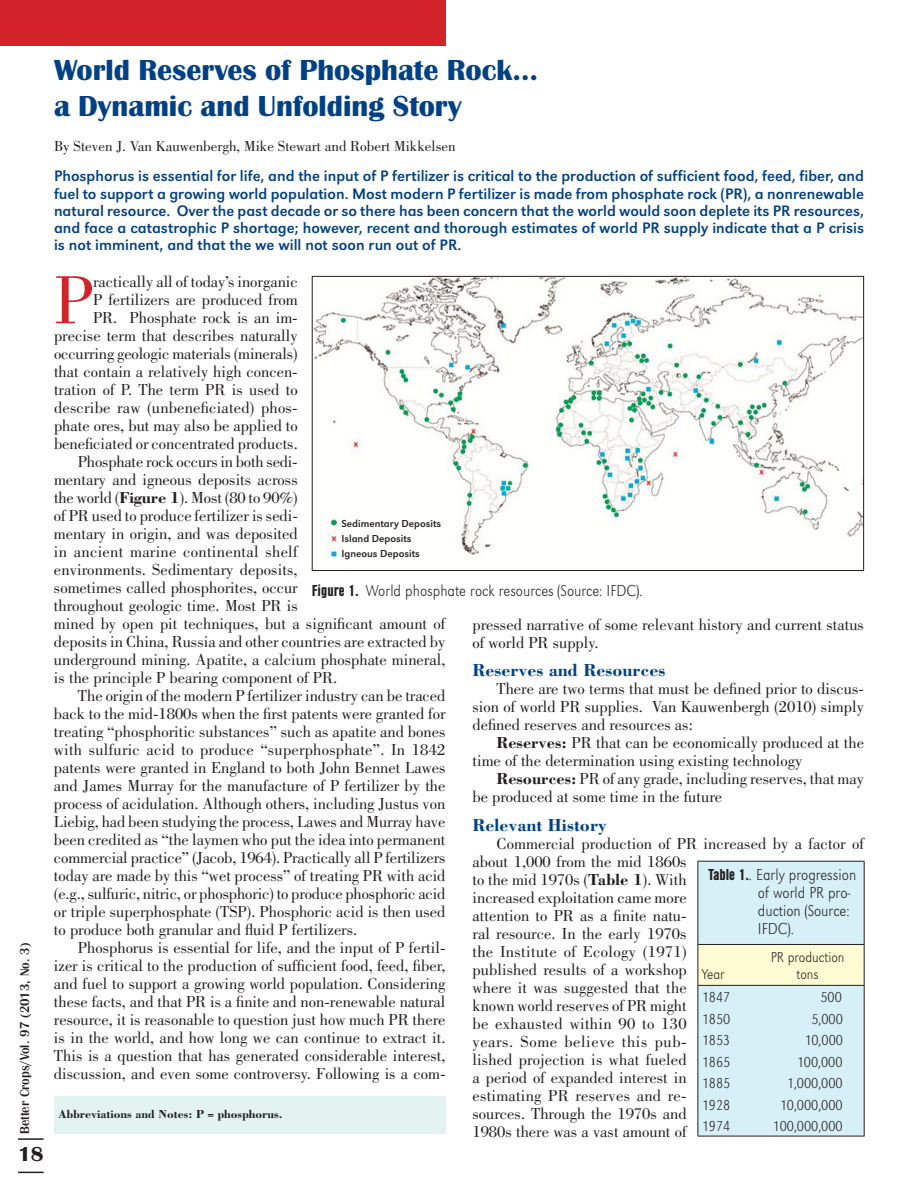
<style>
.page{position:relative;width:918px;height:1188px;background:#fff}
.page>*{position:absolute;margin:0;border:0;box-sizing:border-box;transform-origin:0 0}
.t1{font:70.35px "Bodoni";color:#d2232a}
.t2{font:700 30px/36px "Britannic T";color:#004185}
.t3{font:700 21px "Britannic T";color:#231f20}
.t4{font:700 18px "Bodoni";color:#004185}
.t5{font:16.5px/18px "Bodoni";color:#231f20}
.t6{font:16.5px/18px "URW Grotesk T Ext Lig Ext Nar";color:#231f20}
.t7{font:16.5px "Bodoni";letter-spacing:.02em;color:#231f20}
.t8{font:15.75px/17.2px "URW Grotesk T";color:#004185;text-align:justify}
.t9{font:15px/21.6px "URW Grotesk T Ext Lig Ext Nar";color:#231f20;text-align:center}
.t10{font:15px "Bodoni";color:#231f20}
.t11{font:15px "URW Grotesk T Ext Lig Ext Nar";letter-spacing:-.05em;color:#231f20}
.t12{font:15px "URW Grotesk T Ext Lig Ext Nar";letter-spacing:-.025em;color:#231f20}
.t13{font:500 13.5px "Britannic T";color:#231f20}
.t14{font:700 12px "Bodoni";color:#231f20}
.t15{font:10.5px/15px "URW Grotesk T";color:#231f20}
.s1{font-weight:700}
.s2{font-family:"URW Grotesk T Bol Con"}
.s3{color:#d7eff6}
</style>
<div class="page">
<hr style="left:18px;top:1138px;width:26px;height:2px;background:#231f20">
<svg style="left:18px;top:1172px;width:26px;height:1px"></svg>
<div style="left:0;top:0;width:445px;height:46px;background:#d2232a"></div>
<div style="left:54px;top:1096px;width:392px;height:38px;background:#e2f3f0"></div>
<div style="left:699px;top:862px;width:165px;height:82px;background:#d7eff6"></div>
<hr style="left:698px;top:861px;width:53px;height:1px;background:#231f20">
<hr style="left:698px;top:862px;width:1px;height:82px;background:#231f20">
<hr style="left:751px;top:861px;width:114px;height:1px;background:#231f20">
<hr style="left:864px;top:862px;width:1px;height:82px;background:#231f20">
<svg style="left:698px;top:945px;width:167px;height:191px;background:#ddefec"></svg>
<hr style="left:698px;top:1136px;width:167px;height:1px;background:#231f20">
<hr style="left:698px;top:944px;width:167px;height:1px;background:#231f20">
<hr style="left:698px;top:985px;width:167px;height:1px;background:#231f20">
<img style="left:314px;top:278px;width:548px;height:277px">
<div style="left:312px;top:276px;width:552px;height:295px;border:1px solid #231f20"></div>
<img style="left:326px;top:516px;width:13px;height:42px">
<p class="t13" style="left:17px;top:1134px;width:193px;rotate:-90deg">Better Crops/Vol. 97 (2013, No. 3)</p>
<p class="t3" style="left:18px;top:1147px;width:27px">18</p>
<h2 class="t2" style="left:54px;top:55px;width:486px">World Reserves of Phosphate Rock… a Dynamic and Unfolding Story</h2>
<p class="t10" style="left:54px;top:140px;width:403px">By Steven J. Van Kauwenbergh, Mike Stewart and Robert Mikkelsen</p>
<p class="t8" style="left:54px;top:169px;width:812px">Phosphorus is essential for life, and the input of P fertilizer is critical to the production of sufficient food, feed, fiber, and fuel to support a growing world population. Most modern P fertilizer is made from phosphate rock (PR), a nonrenewable natural resource. Over the past decade or so there has been concern that the world would soon deplete its PR resources, and face a catastrophic P shortage; however, recent and thorough estimates of world PR supply indicate that a P crisis is not imminent, and that the we will not soon run out of PR.</p>
<h1 class="t1" style="left:54px;top:274px;width:41px">P</h1>
<p class="t5" style="left:93px;top:274px;width:206px">ractically all of today’s inorganic</p>
<p class="t5" style="left:93px;top:292px;width:206px">P fertilizers are produced from</p>
<p class="t5" style="left:93px;top:310px;width:206px">PR. Phosphate rock is an im-</p>
<p class="t5" style="left:54px;top:328px;width:245px">precise term that describes naturally</p>
<p class="t5" style="left:54px;top:346px;width:245px">occurring geologic materials (minerals)</p>
<p class="t5" style="left:54px;top:364px;width:245px">that contain a relatively high concen-</p>
<p class="t5" style="left:54px;top:382px;width:245px">tration of P. The term PR is used to</p>
<p class="t5" style="left:54px;top:400px;width:245px">describe raw (unbeneficiated) phos-</p>
<p class="t5" style="left:54px;top:418px;width:245px">phate ores, but may also be applied to</p>
<p class="t5" style="left:54px;top:436px;width:245px">beneficiated or concentrated products.</p>
<p class="t5" style="left:78px;top:454px;width:221px">Phosphate rock occurs in both sedi-</p>
<p class="t5" style="left:54px;top:472px;width:245px">mentary and igneous deposits across</p>
<p class="t5" style="left:54px;top:490px;width:245px">the world (<span class="s1">Figure 1</span>). Most (80 to 90%)</p>
<p class="t5" style="left:54px;top:508px;width:245px">of PR used to produce fertilizer is sedi-</p>
<p class="t5" style="left:54px;top:526px;width:245px">mentary in origin, and was deposited</p>
<p class="t7" style="left:54px;top:546px;width:245px">in ancient marine continental shelf</p>
<p class="t5" style="left:54px;top:562px;width:245px">environments. Sedimentary deposits,</p>
<p class="t5" style="left:54px;top:580px;width:245px">sometimes called phosphorites, occur</p>
<p class="t5" style="left:54px;top:598px;width:245px">throughout geologic time. Most PR is</p>
<p class="t5" style="left:54px;top:616px;width:393px">mined by open pit techniques, but a significant amount of</p>
<p class="t5" style="left:54px;top:634px;width:393px">deposits in China, Russia and other countries are extracted by</p>
<p class="t5" style="left:54px;top:652px;width:393px">underground mining. Apatite, a calcium phosphate mineral,</p>
<p class="t5" style="left:54px;top:670px;width:285px">is the principle P bearing component of PR.</p>
<p class="t5" style="left:78px;top:688px;width:369px">The origin of the modern P fertilizer industry can be traced</p>
<p class="t5" style="left:54px;top:706px;width:393px">back to the mid-1800s when the first patents were granted for</p>
<p class="t5" style="left:54px;top:724px;width:393px">treating “phosphoritic substances” such as apatite and bones</p>
<p class="t5" style="left:54px;top:742px;width:393px">with sulfuric acid to produce “superphosphate”. In 1842</p>
<p class="t5" style="left:54px;top:760px;width:393px">patents were granted in England to both John Bennet Lawes</p>
<p class="t5" style="left:54px;top:778px;width:393px">and James Murray for the manufacture of P fertilizer by the</p>
<p class="t5" style="left:54px;top:796px;width:393px">process of acidulation. Although others, including Justus von</p>
<p class="t5" style="left:54px;top:814px;width:393px">Liebig, had been studying the process, Lawes and Murray have</p>
<p class="t5" style="left:54px;top:832px;width:393px">been credited as “the laymen who put the idea into permanent</p>
<p class="t5" style="left:54px;top:850px;width:393px">commercial practice” (Jacob, 1964). Practically all P fertilizers</p>
<p class="t5" style="left:54px;top:868px;width:393px">today are made by this “wet process” of treating PR with acid</p>
<p class="t5" style="left:54px;top:886px;width:393px">(e.g., sulfuric, nitric, or phosphoric) to produce phosphoric acid</p>
<p class="t5" style="left:54px;top:904px;width:393px">or triple superphosphate (TSP). Phosphoric acid is then used</p>
<p class="t5" style="left:54px;top:922px;width:305px">to produce both granular and fluid P fertilizers.</p>
<p class="t5" style="left:78px;top:940px;width:369px">Phosphorus is essential for life, and the input of P fertil-</p>
<p class="t5" style="left:54px;top:958px;width:393px">izer is critical to the production of sufficient food, feed, fiber,</p>
<p class="t5" style="left:54px;top:976px;width:393px">and fuel to support a growing world population. Considering</p>
<p class="t5" style="left:54px;top:994px;width:393px">these facts, and that PR is a finite and non-renewable natural</p>
<p class="t5" style="left:54px;top:1012px;width:393px">resource, it is reasonable to question just how much PR there</p>
<p class="t5" style="left:54px;top:1030px;width:393px">is in the world, and how long we can continue to extract it.</p>
<p class="t5" style="left:54px;top:1048px;width:393px">This is a question that has generated considerable interest,</p>
<p class="t5" style="left:54px;top:1066px;width:393px">discussion, and even some controversy. Following is a com-</p>
<p class="t15" style="left:341px;top:517px;width:101px">Sedimentary Deposits<br>Island Deposits<br>Igneous Deposits</p>
<p class="t6" style="left:312px;top:583px;width:332px"><span class="s2">Figure 1.</span> World phosphate rock resources (Source: IFDC).</p>
<p class="t5" style="left:472px;top:617px;width:393px">pressed narrative of some relevant history and current status of world PR supply.</p>
<p class="t4" style="left:472px;top:664px;width:194px">Reserves and Resources</p>
<p class="t5" style="left:473px;top:681px;width:393px;text-align:justify;text-indent:24px">There are two terms that must be defined prior to discus&shy;sion of world PR supplies. Van Kauwenbergh (2010) simply defined reserves and resources as:</p>
<p class="t5" style="left:472px;top:735px;width:393px;text-indent:24px"><span class="s1">Reserves:</span> PR that can be economically produced at the time of the determination using existing technology</p>
<p class="t5" style="left:472px;top:771px;width:393px;text-indent:24px"><span class="s1">Resources:</span> PR of any grade, including reserves, that may be produced at some time in the future</p>
<p class="t4" style="left:472px;top:818px;width:136px">Relevant History</p>
<p class="t5" style="left:472px;top:836px;width:393px;text-indent:24px">Commercial production of PR increased by a factor of about 1,000 from the mid 1860s<br>to the mid 1970s (<span class="s1">Table 1</span>). With<br>increased exploitation came more<br>attention to PR as a finite natu-<br>ral resource. In the early 1970s<br>the Institute of Ecology (1971)<br>published results of a workshop<br>where it was suggested that the<br>known world reserves of PR might<br>be exhausted within 90 to 130<br>years. Some believe this pub-<br>lished projection is what fueled<br>a period of expanded interest in<br>estimating PR reserves and re-<br>sources. Through the 1970s and<br>1980s there was a vast amount of</p>
<p class="t6" style="left:758px;top:867px;width:100px;text-indent:-50px"><span class="s2">Table 1.</span>. Early progression of world PR pro&shy;duction (Source:<br>IFDC).</p>
<p class="t9" style="left:702px;top:965px;width:24px">Year</p>
<p class="t9" style="left:771px;top:950px;width:75px;line-height:17.2px">PR production tons</p>
<p class="t9" style="left:702px;top:988px;width:30px;text-align:justify">1847<br>1850<br>1853</p>
<p class="t11" style="left:772px;top:1035px;width:72px"><span class="s3">11111</span>10,000</p>
<p class="t9" style="left:702px;top:1052px;width:30px">1865</p>
<p class="t12" style="left:773px;top:1056px;width:71px"><span class="s3">1v11</span>100,000</p>
<p class="t9" style="left:702px;top:1074px;width:30px">1885</p>
<p class="t9" style="left:773px;top:1074px;width:72px"><span class="s3">11</span>1,000,000</p>
<p class="t9" style="left:702px;top:1095px;width:30px">1928</p>
<p class="t9" style="left:773px;top:1095px;width:72px"><span class="s3">1</span>10,000,000</p>
<p class="t9" style="left:702px;top:1117px;width:30px">1974</p>
<p class="t9" style="left:773px;top:1117px;width:72px">100,000,000</p>
<p class="t14" style="left:58px;top:1110px;width:226px">Abbreviations and Notes: P = phosphorus.</p>
</div>
